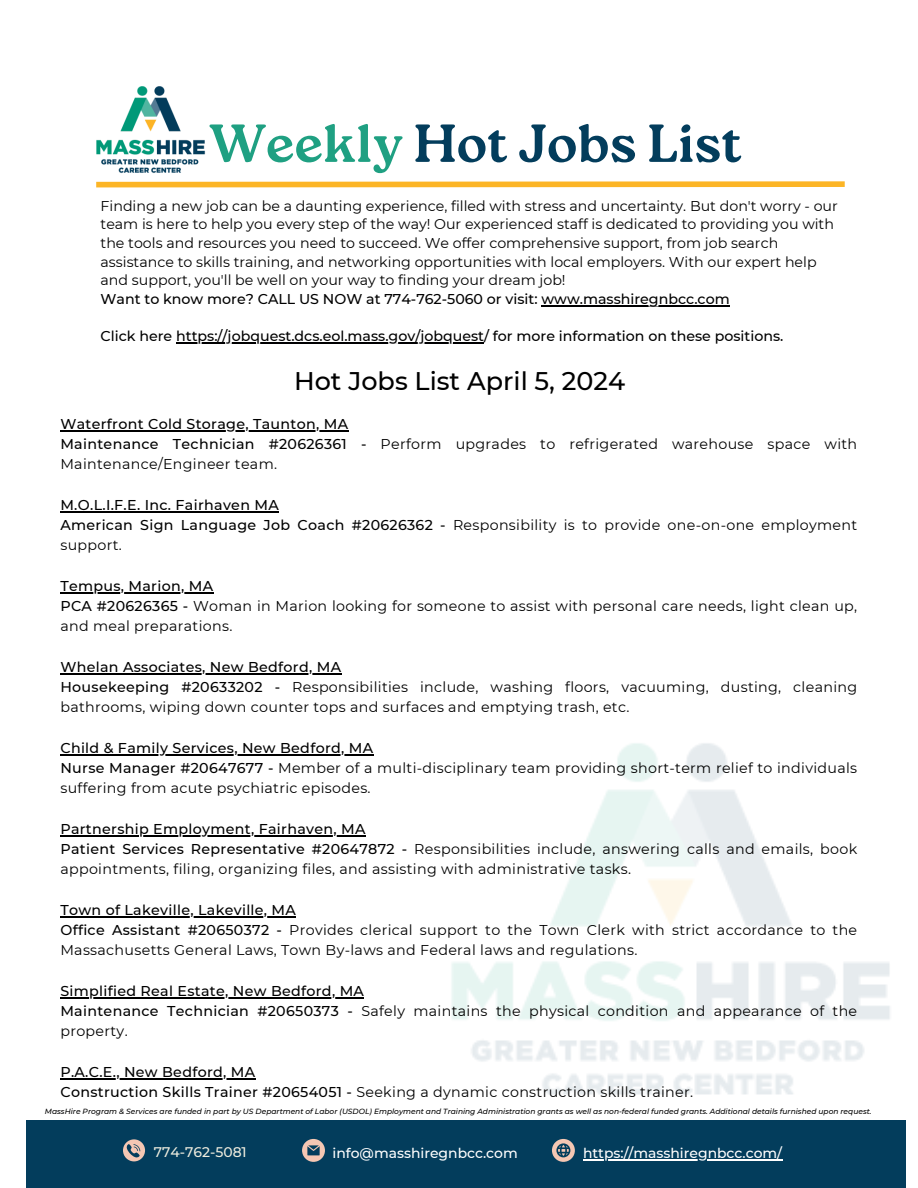
<style>
.page{position:relative;width:918px;height:1188px;background:#fff}
.page>*{position:absolute;margin:0;border:0;box-sizing:border-box;transform-origin:0 0}
.t1{font:700 53.4px "Roca One";color:#033d5c}
.t2{font:500 25.5px "Montserrat";color:#000}
.t3{font:14.25px/20.2px "Montserrat";letter-spacing:.02em;color:#000}
.t4{font:14.25px/18.8px "Montserrat";color:#000001}
.t5{font:500 14.25px/20.2px "Montserrat";letter-spacing:.02em;color:#000}
.t6{font:500 14.25px "Montserrat";color:#000001}
.t7{font:500 13.95px "Montserrat";color:#fff}
.t8{font:500 13.95px "Montserrat";color:#eeecde}
.t9{font:italic 500 7.5px "Montserrat";color:#000001}
.s1{color:#1fa082}
.s2{font-weight:500}
.s3{font-weight:400}
</style>
<div class="page">
<div style="left:26px;top:1120px;width:879px;height:68px;background:#033d5c"></div>
<svg style="left:302px;top:1139px;width:23px;height:22px"></svg>
<svg style="left:552px;top:1139px;width:22px;height:22px"></svg>
<svg style="left:123px;top:1139px;width:22px;height:22px"></svg>
<svg style="left:96px;top:181px;width:749px;height:7px;background:#fcc350"></svg>
<img style="left:96px;top:86px;width:110px;height:87px">
<img style="left:451px;top:743px;width:439px;height:352px">
<hr style="left:60px;top:430px;width:289px;height:1px;background:#000">
<hr style="left:60px;top:511px;width:219px;height:1px;background:#000">
<hr style="left:60px;top:592px;width:153px;height:1px;background:#000">
<hr style="left:60px;top:673px;width:281px;height:1px;background:#000">
<hr style="left:60px;top:754px;width:314px;height:1px;background:#000">
<hr style="left:60px;top:835px;width:306px;height:1px;background:#000">
<hr style="left:60px;top:916px;width:236px;height:1px;background:#000">
<hr style="left:60px;top:997px;width:304px;height:1px;background:#000">
<hr style="left:60px;top:1078px;width:196px;height:1px;background:#000">
<hr style="left:542px;top:305px;width:188px;height:1px;background:#000001">
<hr style="left:176px;top:342px;width:308px;height:2px;background:#000001">
<hr style="left:583px;top:1159px;width:199px;height:1px;background:#fff">
<h1 class="t1" style="left:209px;top:112px;width:535px"><span class="s1">Weekly</span> Hot Jobs List</h1>
<h4 class="t4" style="left:101px;top:196px;width:739px">Finding a new job can be a daunting experience, filled with stress and uncertainty. But don't worry - our team is here to help you every step of the way! Our experienced staff is dedicated to providing you with the tools and resources you need to succeed. We offer comprehensive support, from job search assistance to skills training, and networking opportunities with local employers. With our expert help and support, you'll be well on your way to finding your dream job!<br><span class="s2">Want to know more? CALL US NOW at 774-762-5060 or visit: www.masshiregnbcc.com</span></h4>
<h3 class="t6" style="left:101px;top:328px;width:684px">Click here https://jobquest.dcs.eol.mass.gov/jobquest/ for more information on these positions.</h3>
<p class="t2" style="left:294px;top:365px;width:333px">Hot Jobs List April 5, 2024</p>
<p class="t3" style="left:60px;top:414px;width:798px"><span class="s2">Waterfront Cold Storage, Taunton, MA<br>Maintenance Technician #20626361 -</span> Perform upgrades to refrigerated warehouse space with<br>Maintenance/Engineer team.</p>
<p class="t5" style="left:60px;top:495px;width:798px">M.O.L.I.F.E. Inc. Fairhaven MA<br>American Sign Language Job Coach #20626362 - <span class="s3">Responsibility is to provide one-on-one employment support.</span></p>
<p class="t3" style="left:60px;top:576px;width:798px"><span class="s2">Tempus, Marion, MA<br>PCA #20626365 -</span> Woman in Marion looking for someone to assist with personal care needs, light clean up, and meal preparations.</p>
<p class="t3" style="left:60px;top:657px;width:798px"><span class="s2">Whelan Associates, New Bedford, MA<br>Housekeeping #20633202 -</span> Responsibilities include, washing floors, vacuuming, dusting, cleaning bathrooms, wiping down counter tops and surfaces and emptying trash, etc.</p>
<p class="t3" style="left:60px;top:738px;width:798px"><span class="s2">Child &amp; Family Services, New Bedford, MA<br>Nurse Manager #20647677 -</span> Member of a multi-disciplinary team providing short-term relief to individuals suffering from acute psychiatric episodes.</p>
<p class="t3" style="left:60px;top:819px;width:798px"><span class="s2">Partnership Employment, Fairhaven, MA<br>Patient Services Representative #20647872 -</span> Responsibilities include, answering calls and emails, book appointments, filing, organizing files, and assisting with administrative tasks.</p>
<p class="t3" style="left:60px;top:900px;width:798px"><span class="s2">Town of Lakeville, Lakeville, MA<br>Office Assistant #20650372 -</span> Provides clerical support to the Town Clerk with strict accordance to the<br>Massachusetts General Laws, Town By-laws and Federal laws and regulations.</p>
<p class="t5" style="left:60px;top:981px;width:798px">Simplified Real Estate, New Bedford, MA<br>Maintenance Technician #20650373 - <span class="s3">Safely maintains the physical condition and appearance of the property.</span></p>
<p class="t5" style="left:60px;top:1062px;width:634px">P.A.C.E., New Bedford, MA<br>Construction Skills Trainer #20654051 - <span class="s3">Seeking a dynamic construction skills trainer.</span></p>
<p class="t9" style="left:45px;top:1107px;width:828px">MassHire Program &amp; Services are funded in part by US Department of Labor (USDOL) Employment and Training Administration grants as well as non-federal funded grants. Additional details furnished upon request.</p>
<h3 class="t8" style="left:154px;top:1144px;width:94px">774-762-5081</h3>
<h3 class="t7" style="left:333px;top:1144px;width:187px">info@masshiregnbcc.com</h3>
<h3 class="t7" style="left:583px;top:1144px;width:201px">https://masshiregnbcc.com/</h3>
</div>
